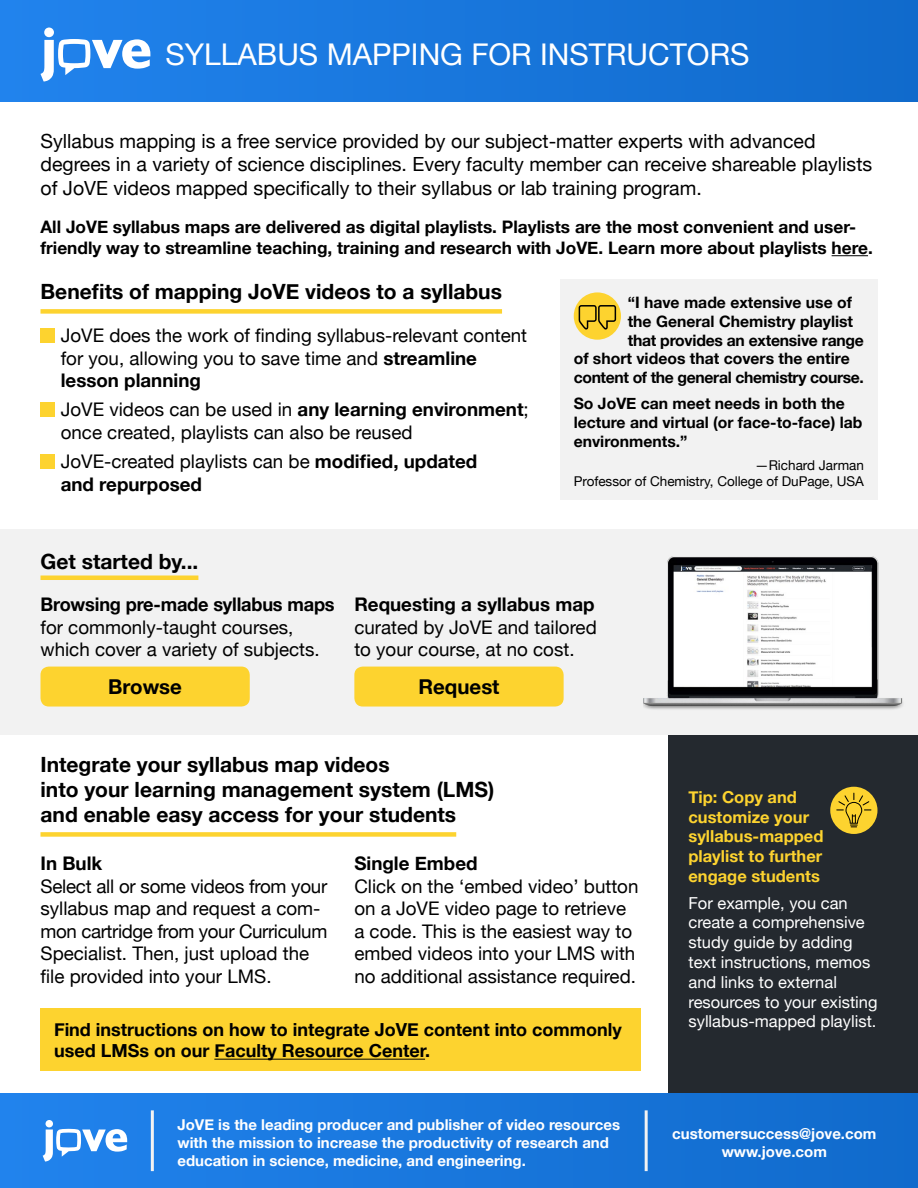
<style>
.page{position:relative;width:918px;height:1188px;background:#fff}
.page>*{position:absolute;margin:0;border:0;box-sizing:border-box;transform-origin:0 0}
.t1{font:30px "Helvetica Neue";color:#fff}
.t2{font:700 21px/25.2px "Helvetica Neue";color:#000}
.t3{font:700 20.4px "Helvetica Neue";color:#000}
.t4{font:19.5px/23.4px "Helvetica Neue";color:#000}
.t5{font:18.75px/22.5px "Helvetica Neue";color:#000}
.t6{font:700 18.75px/22.5px "Helvetica Neue";color:#000}
.t7{font:700 18px/21.6px "Helvetica Neue";color:#000}
.t8{font:700 17.25px/20.7px "Helvetica Neue";color:#000}
.t9{font:16.5px/19.8px "Helvetica Neue";color:#fff}
.t10{font:700 16.5px/19.8px "Helvetica Neue";color:#fdd32f}
.t11{font:700 15.75px/18.9px "Helvetica Neue";color:#000}
.t12{font:700 15.75px "Helvetica Neue";letter-spacing:-.025em;color:#000}
.t13{font:700 15px/18px "Helvetica Neue";color:#fff;text-align:center}
.t14{font:13.5px/16.2px "Helvetica Neue";letter-spacing:-.005em;color:#000;text-align:right}
.s1{font-weight:700}
.s2{font-weight:400}
</style>
<div class="page">
<div style="left:668px;top:735px;width:250px;height:453px;background:#24292f"></div>
<div style="left:40px;top:1009px;width:601px;height:62px;background:#fdd32f"></div>
<hr style="left:214px;top:1059px;width:211px;height:1px;background:#000">
<div style="left:40px;top:832px;width:416px;height:5px;background:#fdd32f"></div>
<div style="left:0;top:0;width:918px;height:101px;background:linear-gradient(to right,#2183ed,#106acb)"></div>
<svg style="left:40px;top:28px;width:110px;height:53px"></svg>
<hr style="left:832px;top:255px;width:36px;height:1px;background:#000">
<div style="left:40px;top:309px;width:462px;height:5px;background:#fdd32f"></div>
<div style="left:40px;top:328px;width:15px;height:14px;background:#fdd32f"></div>
<div style="left:40px;top:402px;width:15px;height:14px;background:#fdd32f"></div>
<div style="left:40px;top:454px;width:15px;height:14px;background:#fdd32f"></div>
<div style="left:0;top:1094px;width:918px;height:94px;background:linear-gradient(to right,#2183ed,#106acb)"></div>
<hr style="left:151px;top:1110px;width:3px;height:61px;background:#f2f2f2">
<hr style="left:645px;top:1110px;width:3px;height:61px;background:#f2f2f2">
<svg style="left:43px;top:1120px;width:84px;height:42px"></svg>
<div style="left:560px;top:279px;width:318px;height:220px;background:#f2f2f2"></div>
<div style="left:574px;top:292px;width:47px;height:48px;background:#fdd32f;border-radius:50%"></div>
<svg style="left:579px;top:305px;width:37px;height:25px"></svg>
<div style="left:0;top:529px;width:918px;height:206px;background:#f2f2f2"></div>
<img style="left:644px;top:556px;width:259px;height:154px">
<hr style="left:40px;top:576px;width:158px;height:4px;background:#fdd32f">
<div style="left:41px;top:667px;width:209px;height:40px;background:#fdd32f;border-radius:8px"></div>
<div style="left:354px;top:667px;width:210px;height:40px;background:#fdd32f;border-radius:8px"></div>
<div style="left:830px;top:787px;width:48px;height:47px;background:#fdd32f;border-radius:50%"></div>
<svg style="left:836px;top:793px;width:35px;height:34px"></svg>
<h1 class="t1" style="left:165px;top:33px;width:586px">SYLLABUS MAPPING FOR INSTRUCTORS</h1>
<p class="t4" style="left:40px;top:130px;width:833px">Syllabus mapping is a free service provided by our subject-matter experts with advanced degrees in a variety of science disciplines. Every faculty member can receive shareable playlists of JoVE videos mapped specifically to their syllabus or lab training program.</p>
<p class="t8" style="left:40px;top:217px;width:834px">All JoVE syllabus maps are delivered as digital playlists. Playlists are the most convenient and user&shy;friendly way to streamline teaching, training and research with JoVE. Learn more about playlists here.</p>
<p class="t2" style="left:40px;top:280px;width:463px">Benefits of mapping JoVE videos to a syllabus</p>
<p class="t5" style="left:61px;top:325px;width:468px">JoVE does the work of finding syllabus-relevant content for you, allowing you to save time and <span class="s1">streamline lesson planning</span></p>
<p class="t5" style="left:61px;top:400px;width:470px">JoVE videos can be used in <span class="s1">any learning environment</span>; once created, playlists can also be reused</p>
<p class="t6" style="left:61px;top:451px;width:418px"><span class="s2">JoVE-created playlists can be</span> modified, updated and repurposed</p>
<p class="t11" style="left:628px;top:293px;width:226px">“I have made extensive use of</p>
<p class="t11" style="left:628px;top:312px;width:227px">the General Chemistry playlist</p>
<p class="t11" style="left:628px;top:331px;width:238px">that provides an extensive range</p>
<p class="t11" style="left:574px;top:350px;width:277px">of short videos that covers the entire</p>
<p class="t12" style="left:574px;top:365px;width:292px">content of the general chemistry course.</p>
<p class="t11" style="left:574px;top:394px;width:290px">So JoVE can meet needs in both the lecture and virtual (or face-to-face) lab environments.”</p>
<p class="t14" style="left:574px;top:458px;width:292px">—Richard Jarman<br>Professor of Chemistry, College of DuPage, USA</p>
<p class="t2" style="left:40px;top:549px;width:159px">Get started by...</p>
<p class="t6" style="left:40px;top:594px;width:296px">Browsing pre-made syllabus maps</p>
<p class="t5" style="left:40px;top:617px;width:281px">for commonly-taught courses, which cover a variety of subjects.</p>
<p class="t3" style="left:108px;top:670px;width:75px">Browse</p>
<p class="t6" style="left:354px;top:594px;width:242px">Requesting a syllabus map</p>
<p class="t5" style="left:354px;top:617px;width:244px">curated by JoVE and tailored to your course, at no cost.</p>
<p class="t3" style="left:418px;top:670px;width:83px">Request</p>
<p class="t2" style="left:40px;top:753px;width:455px">Integrate your syllabus map videos<br>into your learning management system (LMS) and enable easy access for your students</p>
<p class="t6" style="left:40px;top:853px;width:63px">In Bulk</p>
<p class="t5" style="left:40px;top:876px;width:288px">Select all or some videos from your syllabus map and request a com&shy;mon cartridge from your Curriculum<br>Specialist. Then, just upload the file provided into your LMS.</p>
<p class="t6" style="left:354px;top:853px;width:125px">Single Embed</p>
<p class="t5" style="left:354px;top:876px;width:286px">Click on the ‘embed video’ button on a JoVE video page to retrieve a code. This is the easiest way to embed videos into your LMS with no additional assistance required.</p>
<p class="t7" style="left:54px;top:1019px;width:569px">Find instructions on how to integrate JoVE content into commonly used LMSs on our Faculty Resource Center.</p>
<p class="t13" style="left:177px;top:1116px;width:444px;text-align:left">JoVE is the leading producer and publisher of video resources with the mission to increase the productivity of research and education in science, medicine, and engineering.</p>
<p class="t10" style="left:688px;top:787px;width:136px">Tip: Copy and customize your syllabus-mapped playlist to further engage students</p>
<p class="t9" style="left:688px;top:894px;width:191px">For example, you can create a comprehensive study guide by adding text instructions, memos and links to external resources to your existing syllabus-mapped playlist.</p>
<p class="t13" style="left:672px;top:1125px;width:206px">customersuccess@jove.com www.jove.com</p>
</div>
